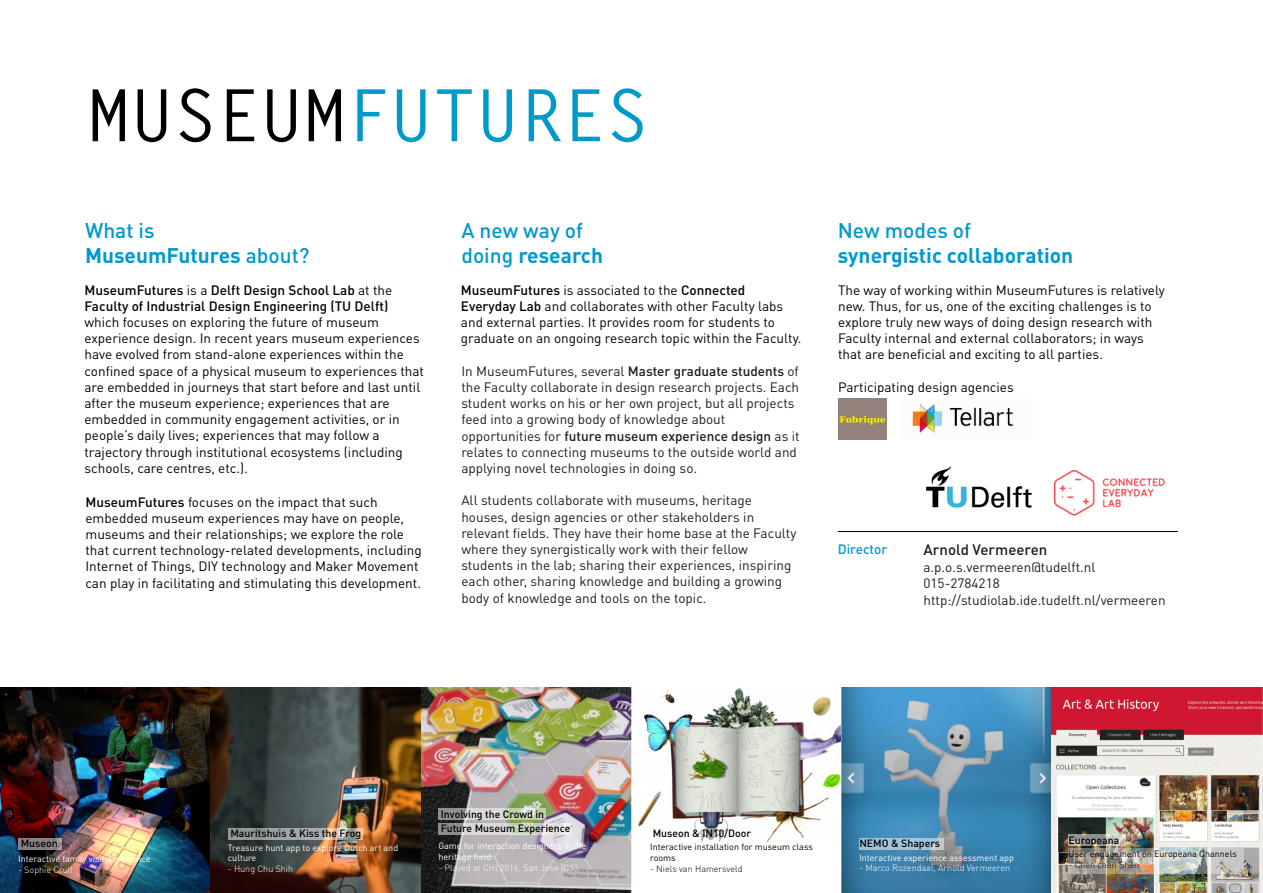
<style>
.page{position:relative;width:1263px;height:893px;background:#fff}
.page>*{position:absolute;margin:0;border:0;box-sizing:border-box;transform-origin:0 0}
.t1{font:700 72px "Letter Gothic Std";color:#09c}
.t2{font:700 21px/25.2px "DIN Pro";color:#09c}
.t3{font:500 21px/25.2px "DIN Pro";color:#09c}
.t4{font:500 15px "DIN Pro";color:#1d1d1b}
.t5{font:13.5px/16.2px "DIN Pro";color:#000}
.t6{font:13.5px/16.2px "DIN Pro";color:#1d1d1b}
.t7{font:500 13.5px/16.2px "DIN Pro";color:#000}
.t8{font:500 13.5px "DIN Pro";color:#09c}
.t9{font:500 10.5px "DIN Pro";color:#000}
.t10{font:9px/10.8px "DIN Pro";color:#fff}
.t11{font:300 9px "DIN Pro";color:#fff}
.t12{font:9px/10.8px "DIN Pro";color:#000}
.t13{font:300 9px "DIN Pro";color:#000}
.s1{color:#000}
.s2{font-weight:500}
.s3{font-weight:400}
.s4{font-weight:700}
</style>
<div class="page">
<img style="left:1055px;top:470px;width:109px;height:45px">
<img style="left:927px;top:466px;width:105px;height:42px">
<img style="left:631px;top:687px;width:211px;height:154px">
<img style="left:0;top:687px;width:631px;height:206px">
<img style="left:842px;top:687px;width:421px;height:206px">
<hr style="left:838px;top:531px;width:340px;height:1px;background:#000">
<svg style="left:18px;top:838px;width:44px;height:12px"></svg>
<svg style="left:228px;top:828px;width:134px;height:11px"></svg>
<svg style="left:438px;top:823px;width:133px;height:12px;background:#cbccc8"></svg>
<svg style="left:438px;top:809px;width:108px;height:11px"></svg>
<svg style="left:650px;top:828px;width:102px;height:11px"></svg>
<svg style="left:859px;top:838px;width:84px;height:11px"></svg>
<img style="left:1068px;top:848px;width:176px;height:26px">
<svg style="left:1068px;top:834px;width:57px;height:12px"></svg>
<img style="left:838px;top:399px;width:48px;height:41px">
<img style="left:912px;top:404px;width:101px;height:29px">
<h1 class="t1" style="left:87px;top:71px;width:563px"><span class="s1">MUSEUM</span>FUTURES</h1>
<h2 class="t2" style="left:85px;top:217px;width:226px"><span class="s2">What is<br></span>MuseumFutures <span class="s2">about?</span></h2>
<p class="t7" style="left:84px;top:281px;width:309px">MuseumFutures <span class="s3">is a</span> Delft Design School Lab <span class="s3">at the<br></span>Faculty of Industrial Design Engineering (TU Delft)</p>
<p class="t5" style="left:84px;top:313px;width:341px">which focuses on exploring the future of museum experience design. In recent years museum experiences have evolved from stand-alone experiences within the confined space of a physical museum to experiences that are embedded in journeys that start before and last until after the museum experience; experiences that are embedded in community engagement activities, or in people’s daily lives; experiences that may follow a trajectory through institutional ecosystems (including schools, care centres, etc.).</p>
<p class="t5" style="left:85px;top:493px;width:338px"><span class="s2">MuseumFutures</span> focuses on the impact that such embedded museum experiences may have on people, museums and their relationships; we explore the role that current technology-related developments, including Internet of Things, DIY technology and Maker Movement can play in facilitating and stimulating this development.</p>
<h2 class="t3" style="left:461px;top:217px;width:143px">A new way of doing <span class="s4">research</span></h2>
<p class="t5" style="left:461px;top:281px;width:342px"><span class="s2">MuseumFutures</span> is associated to the <span class="s2">Connected Everyday Lab</span> and collaborates with other Faculty labs and external parties. It provides room for students to graduate on an ongoing research topic within the Faculty.</p>
<p class="t6" style="left:461px;top:362px;width:340px">In MuseumFutures, several <span class="s2">Master graduate students</span> of the Faculty collaborate in design research projects. Each student works on his or her own project, but all projects feed into a growing body of knowledge about opportunities for <span class="s2">future museum experience design</span> as it relates to connecting museums to the outside world and applying novel technologies in doing so.</p>
<p class="t6" style="left:461px;top:492px;width:337px">All students collaborate with museums, heritage houses, design agencies or other stakeholders in relevant fields. They have their home base at the Faculty where they synergistically work with their fellow students in the lab; sharing their experiences, inspiring each other, sharing knowledge and building a growing body of knowledge and tools on the topic.</p>
<h2 class="t3" style="left:838px;top:217px;width:135px">New modes of</h2>
<h2 class="t2" style="left:838px;top:242px;width:237px">synergistic collaboration</h2>
<p class="t5" style="left:838px;top:281px;width:328px">The way of working within MuseumFutures is relatively new. Thus, for us, one of the exciting challenges is to explore truly new ways of doing design research with Faculty internal and external collaborators; in ways that are beneficial and exciting to all parties.</p>
<p class="t5" style="left:838px;top:378px;width:177px">Participating design agencies</p>
<p class="t8" style="left:838px;top:540px;width:51px">Director</p>
<p class="t4" style="left:923px;top:539px;width:125px">Arnold Vermeeren</p>
<p class="t6" style="left:923px;top:558px;width:244px">a.p.o.s.vermeeren@tudelft.nl<br>015-2784218 http://studiolab.ide.tudelft.nl/vermeeren</p>
<p class="t9" style="left:21px;top:836px;width:39px">Museon</p>
<p class="t10" style="left:18px;top:853px;width:134px">Interactive family visit experience</p>
<p class="t11" style="left:18px;top:863px;width:56px">- Sophie Crull</p>
<p class="t9" style="left:230px;top:826px;width:132px">Mauritshuis &amp; Kiss the Frog</p>
<p class="t10" style="left:228px;top:842px;width:172px">Treasure hunt app to explore Dutch art and culture</p>
<p class="t11" style="left:228px;top:863px;width:67px">- Hung Chu Shih</p>
<p class="t9" style="left:441px;top:807px;width:105px">Involving the Crowd in</p>
<p class="t10" style="left:438px;top:840px;width:150px">Game for interaction designers in the heritage field</p>
<p class="t11" style="left:438px;top:861px;width:140px">- Played at CHI 2016, San Jose (CA)</p>
<p class="t9" style="left:441px;top:821px;width:131px">Future Museum Experience</p>
<p class="t9" style="left:653px;top:826px;width:100px">Museon &amp; IN10/Door</p>
<p class="t12" style="left:650px;top:841px;width:164px">Interactive installation for museum class rooms</p>
<p class="t13" style="left:650px;top:863px;width:94px">- Niels van Hamersveld</p>
<p class="t9" style="left:859px;top:836px;width:82px">NEMO &amp; Shapers</p>
<p class="t10" style="left:859px;top:851px;width:156px">Interactive experience assessment app</p>
<p class="t11" style="left:859px;top:862px;width:152px">- Marco Rozendaal, Arnold Vermeeren</p>
<p class="t9" style="left:1068px;top:832px;width:52px">Europeana</p>
<p class="t12" style="left:1068px;top:848px;width:170px">User engagement on Europeana Channels</p>
<p class="t13" style="left:1068px;top:859px;width:72px">- Chen chen Shen</p>
</div>
